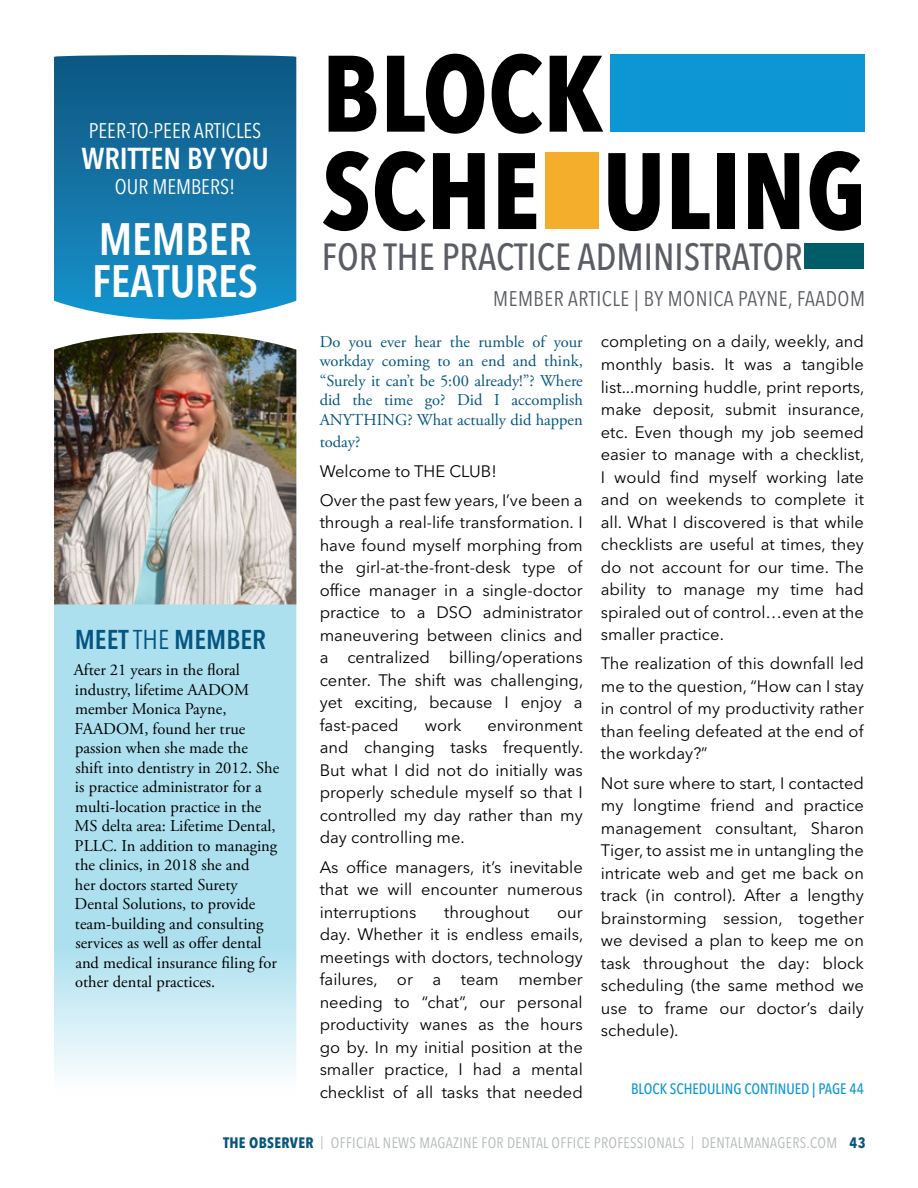
<style>
.page{position:relative;width:918px;height:1188px;background:#fff}
.page>*{position:absolute;margin:0;border:0;box-sizing:border-box;transform-origin:0 0}
.t1{font:700 condensed 107.25px/97.4px "Avenir Next LT Pro";color:#000}
.t2{font:600 condensed 45px/42px "Avenir Next LT Pro";color:#fff}
.t3{font:500 condensed 37.5px "Avenir Next LT Pro";color:#5a5d63}
.t4{font:600 condensed 30px "Avenir Next LT Pro";color:#fff}
.t5{font:600 condensed 27px "Avenir Next LT Pro";color:#055580}
.t6{font:condensed 21px "Avenir Next LT Pro";letter-spacing:.025em;color:#5a5d63}
.t7{font:condensed 21px "Avenir Next LT Pro";color:#fff}
.t8{font:16.5px/22.5px "Avenir Next LT Pro";color:#000;text-align:justify}
.t9{font:16.5px/19.5px "Adobe Garamond Pro";color:#000}
.t10{font:16.5px/19.5px "Adobe Garamond Pro";color:#055580;text-align:justify}
.t11{font:condensed 15px "Avenir Next LT Pro";letter-spacing:.02em;color:#b3b9b6}
.t12{font:500 condensed 15px "Avenir Next LT Pro";color:#0d96d4}
.s1{font-weight:400}
.s2{color:#fff}
.s3{font-weight:700;color:#055580}
.s4{font-stretch:normal;font-size:13.5px}
</style>
<div class="page">
<svg style="left:54px;top:604px;width:242px;height:470px;background:#b6e3f0"></svg>
<img style="left:54px;top:333px;width:242px;height:271px">
<svg style="left:54px;top:55px;width:242px;height:265px;background:#1877a7"></svg>
<div style="left:610px;top:54px;width:255px;height:78px;background:#0d96d4"></div>
<div style="left:545px;top:152px;width:54px;height:77px;background:#f5ae2b"></div>
<div style="left:805px;top:243px;width:59px;height:26px;background:#005d67"></div>
<p class="t7" style="left:89px;top:118px;width:174px">PEER-TO-PEER ARTICLES</p>
<h3 class="t4" style="left:81px;top:140px;width:189px">WRITTEN BY YOU</h3>
<p class="t7" style="left:115px;top:174px;width:122px">OUR MEMBERS!</p>
<h2 class="t2" style="left:92px;top:218px;width:167px">MEMBER<br>FEATURES</h2>
<h3 class="t5" style="left:75px;top:623px;width:193px">MEET <span class="s1">THE</span> MEMBER</h3>
<p class="t9" style="left:74px;top:661px;width:207px">After 21 years in the floral industry, lifetime AADOM member Monica Payne,<br>FAADOM, found her true passion when she made the<br>shift into dentistry in 2012. She is practice administrator for a multi-location practice in the<br>MS delta area: Lifetime Dental,<br>PLLC. In addition to managing the clinics, in 2018 she and<br>her doctors started Surety<br>Dental Solutions, to provide team-building and consulting services as well as offer dental and medical insurance filing for other dental practices.</p>
<h1 class="t1" style="left:322px;top:44px;width:546px">BLOCK<br>SCHE<span class="s2">D</span>ULING</h1>
<h3 class="t3" style="left:322px;top:234px;width:482px">FOR THE PRACTICE ADMINISTRATOR</h3>
<p class="t6" style="left:493px;top:286px;width:373px">MEMBER ARTICLE | BY MONICA PAYNE, FAADOM</p>
<p class="t10" style="left:320px;top:332px;width:265px">Do you ever hear the rumble of your workday coming to an end and think, “Surely it can’t be 5:00 already!”? Where did the time go? Did I accomplish ANYTHING? What actually did happen</p>
<p class="t10" style="left:320px;top:433px;width:42px">today?</p>
<p class="t8" style="left:320px;top:456px;width:265px;line-height:29.2px">Welcome to THE CLUB!<br>Over the past few years, I’ve been a</p>
<p class="t8" style="left:320px;top:511px;width:265px">through a real-life transformation. I have found myself morphing from the girl-at-the-front-desk type of office manager in a single-doctor practice to a DSO administrator maneuvering between clinics and a centralized billing/operations center. The shift was challenging, yet exciting, because I enjoy a fast-paced</p>
<p class="t8" style="left:425px;top:714px;width:38px">work</p>
<p class="t8" style="left:320px;top:714px;width:265px;text-indent:168px">environment and changing tasks frequently.<br>But what I did not do initially was properly schedule myself so that I controlled my day rather than my day controlling me.</p>
<p class="t8" style="left:320px;top:856px;width:265px">As office managers, it’s inevitable that we will encounter numerous interruptions</p>
<p class="t8" style="left:444px;top:901px;width:87px">throughout</p>
<p class="t8" style="left:320px;top:901px;width:265px;text-indent:238px">our day. Whether it is endless emails, meetings with doctors, technology failures, or a team member needing to “chat”, our personal productivity wanes as the hours go by. In my initial position at the smaller practice, I had a mental checklist of all tasks that needed</p>
<p class="t8" style="left:601px;top:330px;width:265px">completing on a daily, weekly, and monthly basis. It was a tangible list...morning huddle, print reports, make deposit, submit insurance, etc. Even though my job seemed easier to manage with a checklist, I would find myself working late and on weekends to complete it all. What I discovered is that while checklists are useful at times, they do not account for our time. The ability to manage my time had spiraled out of control…even at the smaller practice.</p>
<p class="t8" style="left:601px;top:652px;width:265px">The realization of this downfall led me to the question, “How can I stay in control of my productivity rather than feeling defeated at the end of the workday?”</p>
<p class="t8" style="left:601px;top:772px;width:265px">Not sure where to start, I contacted my longtime friend and practice management consultant, Sharon Tiger, to assist me in untangling the intricate web and get me back on track (in control). After a lengthy brainstorming session, together we devised a plan to keep me on task throughout the day: block scheduling (the same method we use to frame our doctor’s daily schedule).</p>
<p class="t12" style="left:631px;top:1080px;width:234px">BLOCK SCHEDULING CONTINUED | PAGE 44</p>
<p class="t11" style="left:223px;top:1133px;width:644px"><span class="s3">THE OBSERVER</span> <span class="s4">|</span> OFFICIAL NEWS MAGAZINE FOR DENTAL OFFICE PROFESSIONALS <span class="s4">|</span> DENTALMANAGERS.COM <span class="s3">43</span></p>
</div>
